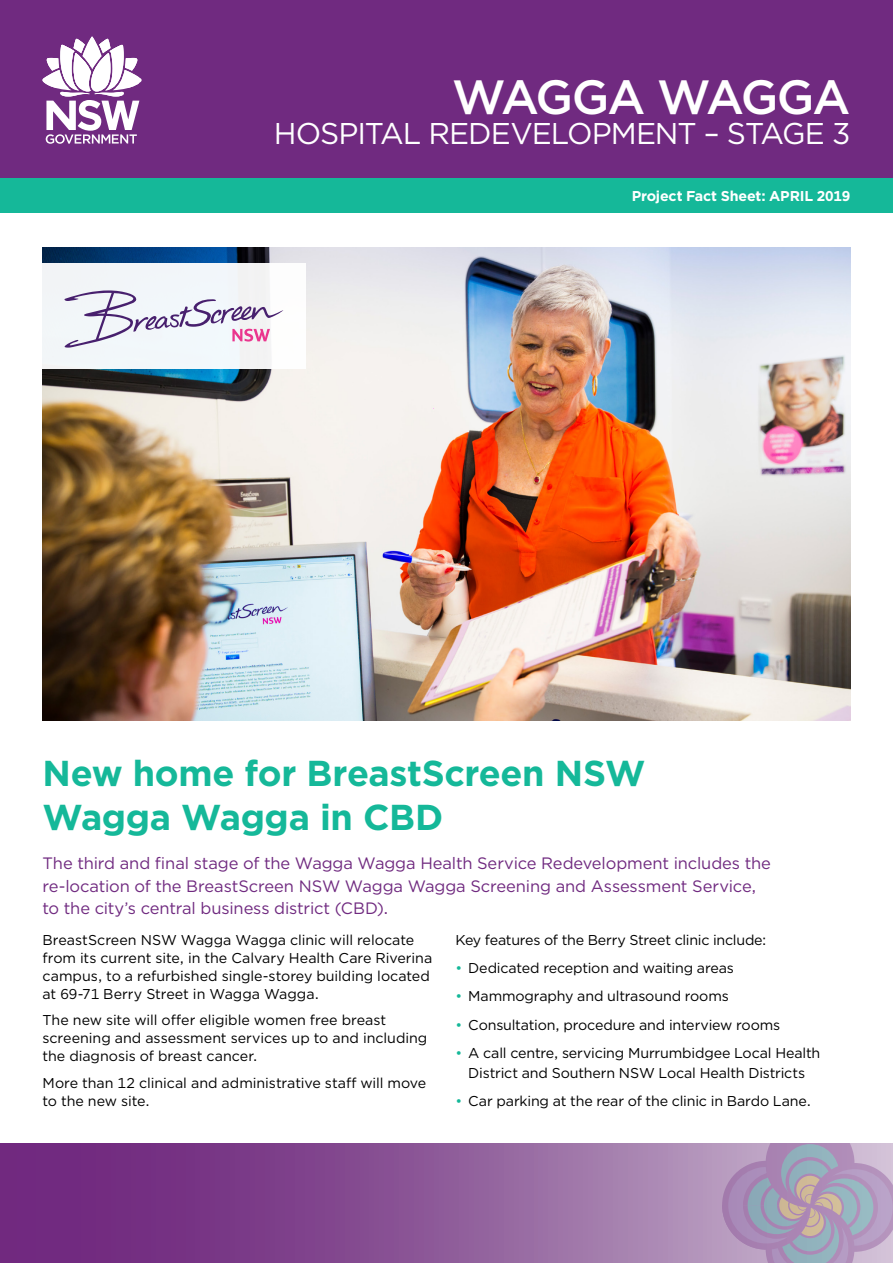
<style>
.page{position:relative;width:893px;height:1263px;background:#fff}
.page>*{position:absolute;margin:0;border:0;box-sizing:border-box;transform-origin:0 0}
.t1{font:500 48px "Gotham";letter-spacing:-.055em;color:#fff}
.t2{font:700 36px/43.2px "Gotham";letter-spacing:-.01em;color:#15b899}
.t3{font:30px "Gotham";letter-spacing:-.035em;color:#fff}
.t4{font:16.5px/22.5px "Gotham";letter-spacing:-.01em;color:#702a80}
.t5{font:14.25px/18px "Gotham";letter-spacing:-.01em;color:#000}
.t6{font:700 14.25px "Gotham";letter-spacing:-.015em;color:#fff}
.s1{color:#15b899}
</style>
<div class="page">
<img style="left:43px;top:247px;width:807px;height:474px">
<div style="left:0;top:0;width:893px;height:178px;background:#702a80"></div>
<svg style="left:43px;top:37px;width:99px;height:107px"></svg>
<hr style="left:60px;top:92px;width:27px;height:2px;background:#fff">
<div style="left:0;top:178px;width:893px;height:34px;background:#15b899"></div>
<div style="left:0;top:263px;width:306px;height:105px;background:linear-gradient(to right,#f6f9fb,#f4f7f9)"></div>
<svg style="left:64px;top:290px;width:219px;height:58px"></svg>
<svg style="left:0;top:1144px;width:722px;height:119px"></svg>
<svg style="left:722px;top:1144px;width:171px;height:119px"></svg>
<h1 class="t1" style="left:452px;top:65px;width:400px">WAGGA WAGGA</h1>
<h3 class="t3" style="left:274px;top:114px;width:578px">HOSPITAL REDEVELOPMENT – STAGE 3</h3>
<p class="t6" style="left:632px;top:187px;width:220px">Project Fact Sheet: APRIL 2019</p>
<h2 class="t2" style="left:43px;top:752px;width:605px">New home for BreastScreen NSW<br>Wagga Wagga in CBD</h2>
<p class="t4" style="left:43px;top:852px;width:730px">The third and final stage of the Wagga Wagga Health Service Redevelopment includes the re-location of the BreastScreen NSW Wagga Wagga Screening and Assessment Service, to the city’s central business district (CBD).</p>
<p class="t5" style="left:43px;top:930px;width:391px">BreastScreen NSW Wagga Wagga clinic will relocate from its current site, in the Calvary Health Care Riverina campus, to a refurbished single-storey building located at 69-71 Berry Street in Wagga Wagga.</p>
<p class="t5" style="left:43px;top:1011px;width:386px">The new site will offer eligible women free breast screening and assessment services up to and including the diagnosis of breast cancer.</p>
<p class="t5" style="left:43px;top:1073px;width:385px">More than 12 clinical and administrative staff will move to the new site.</p>
<p class="t5" style="left:455px;top:930px;width:313px">Key features of the Berry Street clinic include:</p>
<p class="t5" style="left:455px;top:959px;width:280px"><span class="s1">•</span> Dedicated reception and waiting areas</p>
<p class="t5" style="left:455px;top:987px;width:275px"><span class="s1">•</span> Mammography and ultrasound rooms</p>
<p class="t5" style="left:455px;top:1015px;width:326px"><span class="s1">•</span> Consultation, procedure and interview rooms</p>
<p class="t5" style="left:455px;top:1043px;width:366px;line-height:19.8px;text-align:center"><span class="s1">•</span> A call centre, servicing Murrumbidgee Local Health<br>District and Southern NSW Local Health Districts</p>
<p class="t5" style="left:455px;top:1092px;width:357px"><span class="s1">•</span> Car parking at the rear of the clinic in Bardo Lane.</p>
</div>
